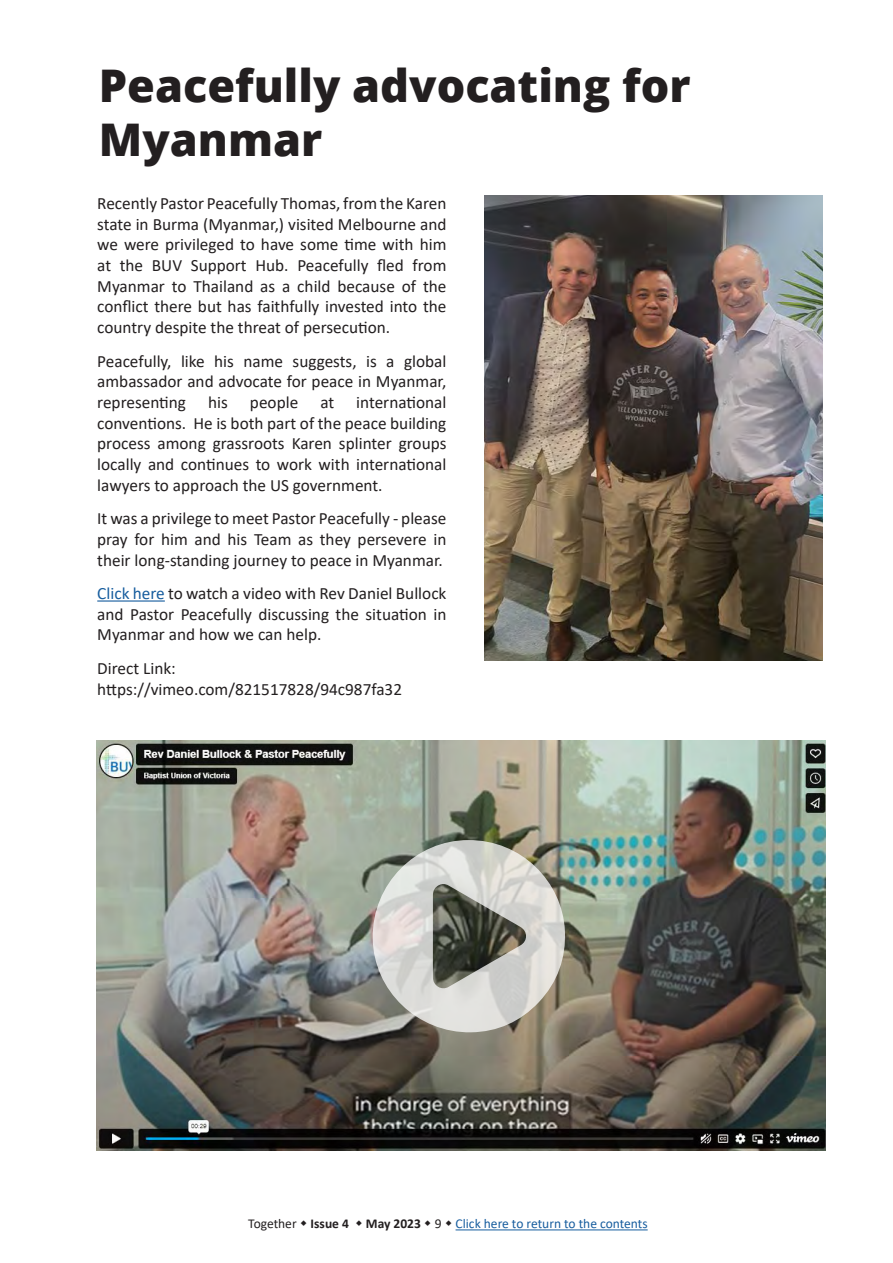
<style>
.page{position:relative;width:893px;height:1263px;background:#fff}
.page>*{position:absolute;margin:0;border:0;box-sizing:border-box;transform-origin:0 0}
.Article_Heading{font:800 45px/54px "Open Sans";color:#231f20}
.Article_paragraph{font:17.25px/20.7px "Calibri";color:#231f20;text-align:justify}
.t1{font:13.5px "Calibri";color:#175d9e}
.t2{font:13.5px "Calibri";color:#231f20}
.s1{color:#175d9e}
.s2{font-weight:700}
.s3{font-weight:700;color:#231f20}
.s4{color:#231f20}
</style>
<div class="page">
<hr style="left:456px;top:1229px;width:192px;height:1px;background:#175d9e">
<hr style="left:97px;top:600px;width:68px;height:2px;background:#175d9e">
<img style="left:485px;top:196px;width:338px;height:465px">
<img style="left:96px;top:741px;width:729px;height:409px">
<svg style="left:373px;top:840px;width:192px;height:192px;background:#b0b0a8"></svg>
<p class="Article_Heading" style="left:99px;top:57px;width:593px">Peacefully advocating for<br>Myanmar</p>
<p class="Article_paragraph" style="left:97px;top:192px;width:351px">Recently Pastor Peacefully Thomas, from the Karen state in Burma (Myanmar,) visited Melbourne and we were privileged to have some time with him at the BUV Support Hub. Peacefully fled from Myanmar to Thailand as a child because of the conflict there but has faithfully invested into the country despite the threat of persecution.</p>
<p class="Article_paragraph" style="left:97px;top:350px;width:351px">Peacefully, like his name suggests, is a global ambassador and advocate for peace in Myanmar, representing</p>
<p class="Article_paragraph" style="left:97px;top:391px;width:351px;text-indent:259px">international conventions. He is both part of the peace building process among grassroots Karen splinter groups locally and continues to work with international lawyers to approach the US government.</p>
<p class="Article_paragraph" style="left:97px;top:508px;width:351px">It was a privilege to meet Pastor Peacefully - please pray for him and his Team as they persevere in their long-standing journey to peace in Myanmar.</p>
<p class="Article_paragraph" style="left:97px;top:582px;width:351px"><span class="s1">Click here</span> to watch a video with Rev Daniel Bullock and Pastor Peacefully discussing the situation in Myanmar and how we can help.</p>
<p class="Article_paragraph" style="left:97px;top:657px;width:306px">Direct Link: https://vimeo.com/821517828/94c987fa32</p>
<p class="Article_paragraph" style="left:208px;top:391px;width:21px">his</p>
<p class="Article_paragraph" style="left:250px;top:391px;width:50px">people</p>
<p class="Article_paragraph" style="left:320px;top:391px;width:15px">at</p>
<p class="t2" style="left:248px;top:1214px;width:102px">Together <span class="s2">Issue 4</span></p>
<p class="t1" style="left:366px;top:1214px;width:283px"><span class="s3">May 2023</span> <span class="s4">9</span> Click here to return to the contents</p>
</div>
